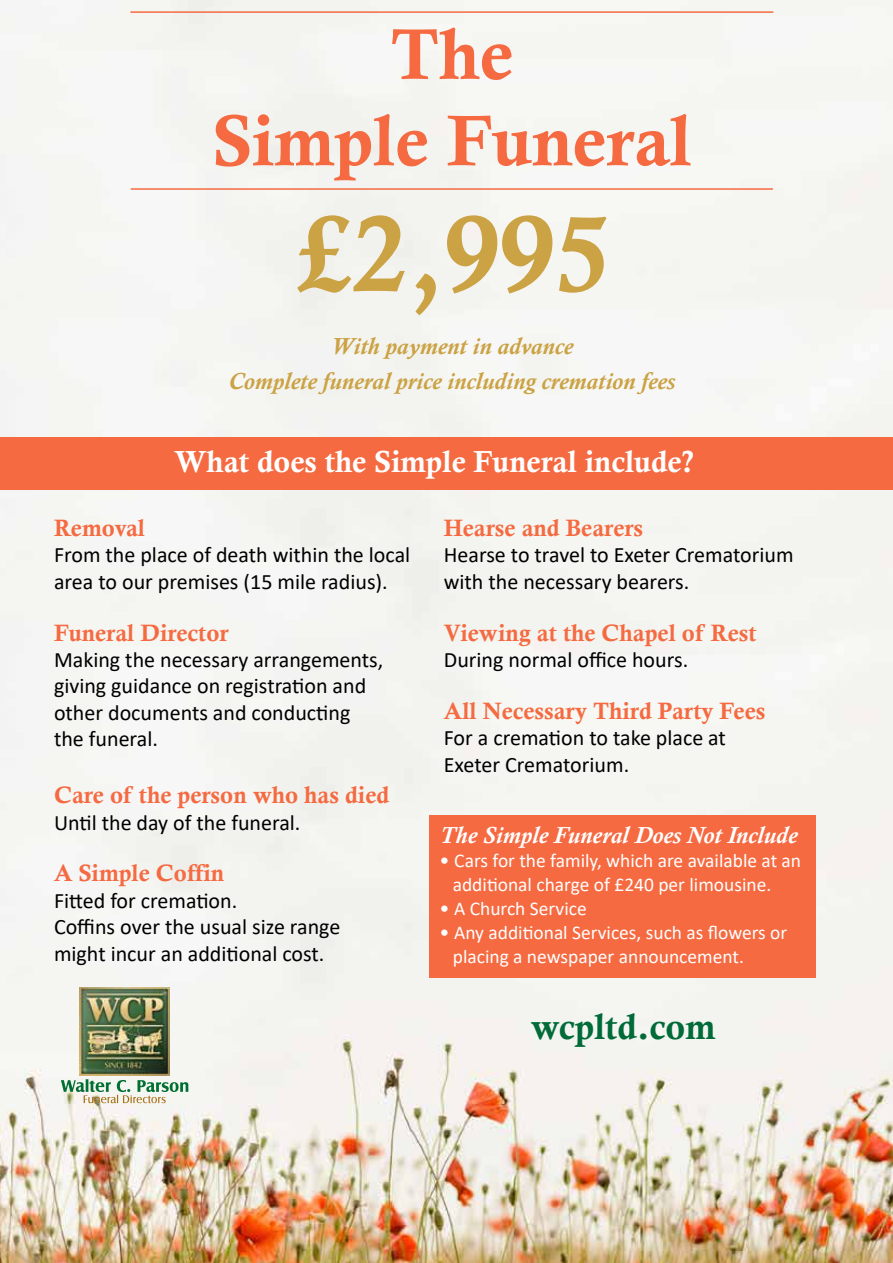
<style>
.page{position:relative;width:893px;height:1263px;background:#fff}
.page>*{position:absolute;margin:0;border:0;box-sizing:border-box;transform-origin:0 0}
.t1{font:108px "Calis MT Bol";color:#cba244}
.t2{font:72px/86.4px "Calis MT Bol";color:#f56a41;text-align:center}
.t3{font:36px "Calis MT Bol";color:#006b39}
.t4{font:30.45px "Calis MT Bol";color:#fff}
.t5{font:23.7px "Calis MT Bol";color:#f56a41}
.t6{font:italic 700 23.7px/35.5px "Calisto";color:#cba244;text-align:center}
.t7{font:italic 700 23.7px "Calisto";color:#fff}
.t8{font:22.05px/26.4px "Calibri";color:#000}
.t9{font:19.5px/23.4px "Calibri";color:#fff}
.s1{font-size:20.25px}
</style>
<div class="page">
<img style="left:0;top:0;width:893px;height:1263px">
<div style="left:429px;top:815px;width:387px;height:162px;background:#f56a41"></div>
<div style="left:0;top:437px;width:893px;height:52px;background:#f56a41"></div>
<hr style="left:131px;top:188px;width:642px;height:2px;background:#f56a41">
<hr style="left:130px;top:11px;width:643px;height:2px;background:#f56a41">
<img style="left:79px;top:987px;width:91px;height:88px">
<svg style="left:61px;top:1079px;width:127px;height:24px"></svg>
<h2 class="t2" style="left:212px;top:11px;width:481px">The<br>Simple Funeral</h2>
<h1 class="t1" style="left:294px;top:192px;width:318px">£2,995</h1>
<p class="t6" style="left:229px;top:328px;width:448px">With payment in advance<br>Complete funeral price including cremation fees</p>
<h3 class="t4" style="left:174px;top:444px;width:521px">What does the Simple Funeral include?</h3>
<p class="t5" style="left:54px;top:514px;width:93px">Removal</p>
<p class="t8" style="left:54px;top:541px;width:358px">From the place of death within the local area to our premises (15 mile radius).</p>
<p class="t5" style="left:54px;top:619px;width:176px">Funeral Director</p>
<p class="t8" style="left:54px;top:646px;width:331px">Making the necessary arrangements, giving guidance on registration and other documents and conducting the funeral.</p>
<p class="t5" style="left:54px;top:781px;width:337px">Care of the person who has died</p>
<p class="t8" style="left:54px;top:808px;width:248px">Until the day of the funeral.</p>
<p class="t5" style="left:54px;top:860px;width:172px">A Simple Coffin</p>
<p class="t8" style="left:54px;top:887px;width:288px">Fitted for cremation.<br>Coffins over the usual size range might incur an additional cost.</p>
<p class="t5" style="left:444px;top:514px;width:201px">Hearse and Bearers</p>
<p class="t8" style="left:444px;top:541px;width:351px">Hearse to travel to Exeter Crematorium with the necessary bearers.</p>
<p class="t5" style="left:444px;top:619px;width:314px">Viewing at the Chapel of Rest</p>
<p class="t8" style="left:444px;top:646px;width:246px">During normal office hours.</p>
<p class="t5" style="left:444px;top:697px;width:323px">All Necessary Third Party Fees</p>
<p class="t8" style="left:444px;top:724px;width:284px">For a cremation to take place at<br>Exeter Crematorium.</p>
<p class="t7" style="left:440px;top:821px;width:359px">The Simple Funeral Does Not Include</p>
<p class="t9" style="left:453px;top:849px;width:350px;text-indent:-13px"><span class="s1">•</span> Cars for the family, which are available at an additional charge of £240 per limousine.</p>
<p class="t9" style="left:440px;top:896px;width:149px"><span class="s1">•</span> A Church Service</p>
<p class="t9" style="left:453px;top:921px;width:336px;text-indent:-13px"><span class="s1">•</span> Any additional Services, such as flowers or placing a newspaper announcement.</p>
<h3 class="t3" style="left:530px;top:1006px;width:187px">wcpltd.com</h3>
</div>
